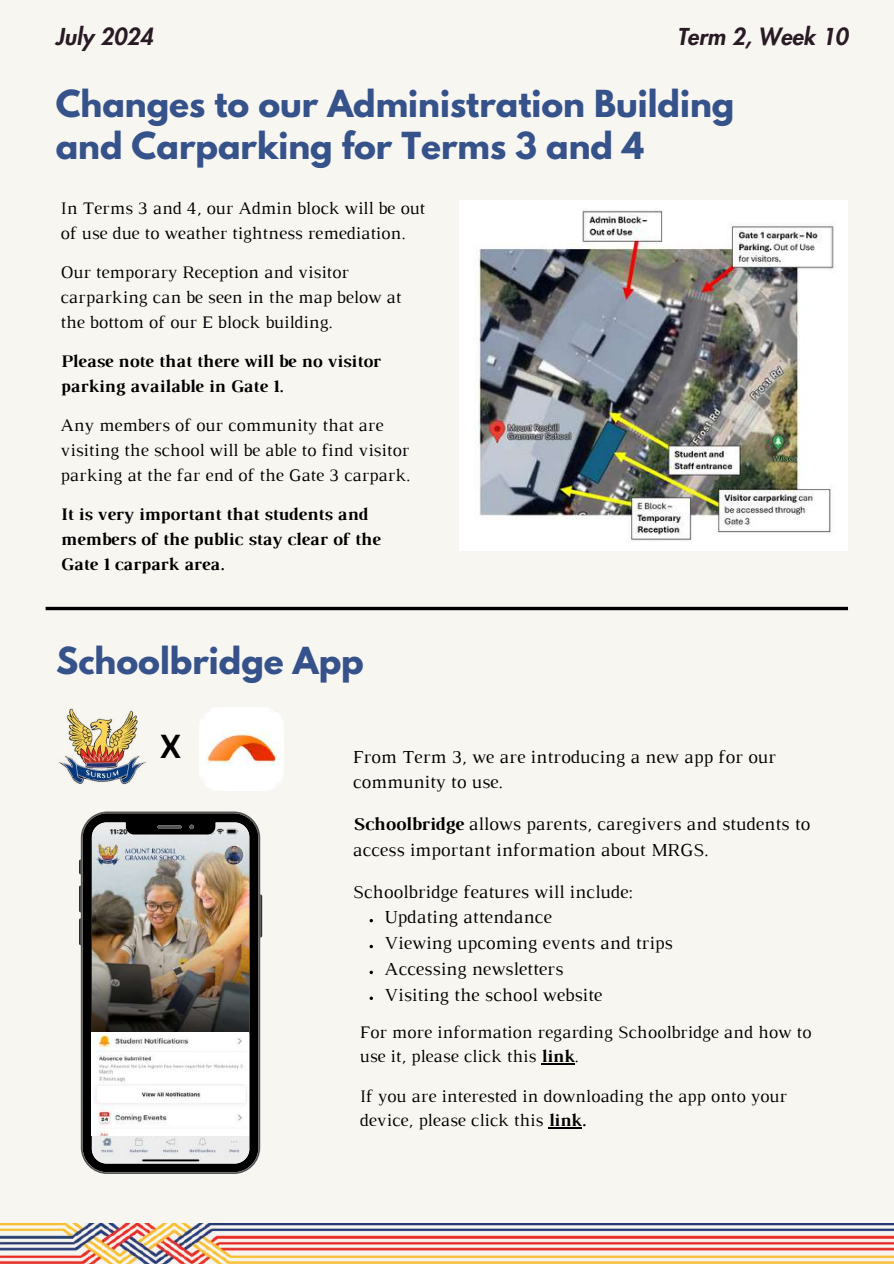
<style>
.page{position:relative;width:894px;height:1264px;background:#fff}
.page>*{position:absolute;margin:0;border:0;box-sizing:border-box;transform-origin:0 0}
.t1{font:700 33px/42.8px "League Spartan";color:#36528b}
.t2{font:700 32.25px "Canva Sans";color:#000}
.t3{font:italic 800 22.8px "Futura LT Pro";color:#291b25}
.t4{font:18.75px/25.8px "Luthier";color:#000}
.t5{font:18px/24.8px "Luthier";color:#000}
.t6{font:700 18px/24.8px "Luthier";color:#000}
.s1{font-weight:700}
</style>
<div class="page">
<div style="left:0;top:0;width:893px;height:1263px;background:#f8f6f1"></div>
<img style="left:0;top:1223px;width:893px;height:40px">
<hr style="left:46px;top:607px;width:801px;height:3px;background:#000">
<img style="left:459px;top:200px;width:388px;height:350px">
<img style="left:58px;top:708px;width:88px;height:76px">
<img style="left:200px;top:707px;width:83px;height:83px">
<svg style="left:79px;top:859px;width:2px;height:15px"></svg>
<svg style="left:79px;top:885px;width:2px;height:27px"></svg>
<svg style="left:79px;top:918px;width:2px;height:27px"></svg>
<svg style="left:260px;top:894px;width:2px;height:43px"></svg>
<img style="left:81px;top:811px;width:179px;height:362px">
<img style="left:91px;top:1032px;width:158px;height:103px">
<img style="left:224px;top:845px;width:19px;height:19px;border-radius:50%">
<svg style="left:369px;top:919px;width:4px;height:3px"></svg>
<svg style="left:369px;top:944px;width:4px;height:4px"></svg>
<svg style="left:369px;top:970px;width:4px;height:4px"></svg>
<hr style="left:541px;top:1063px;width:33px;height:1px;background:#000">
<hr style="left:548px;top:1127px;width:33px;height:1px;background:#000">
<p class="t3" style="left:55px;top:27px;width:99px">July 2024</p>
<p class="t3" style="left:676px;top:27px;width:172px">Term 2, Week 10</p>
<h1 class="t1" style="left:56px;top:86px;width:680px">Changes to our Administration Building and Carparking for Terms 3 and 4</h1>
<p class="t5" style="left:61px;top:197px;width:366px">In Terms 3 and 4, our Admin block will be out of use due to weather tightness remediation.</p>
<p class="t5" style="left:61px;top:261px;width:342px">Our temporary Reception and visitor carparking can be seen in the map below at the bottom of our E block building.</p>
<p class="t6" style="left:61px;top:350px;width:321px">Please note that there will be no visitor parking available in Gate 1.</p>
<p class="t5" style="left:61px;top:414px;width:351px">Any members of our community that are visiting the school will be able to find visitor parking at the far end of the Gate 3 carpark.</p>
<p class="t6" style="left:61px;top:503px;width:321px">It is very important that students and members of the public stay clear of the<br>Gate 1 carpark area.</p>
<h1 class="t1" style="left:56px;top:643px;width:309px">Schoolbridge App</h1>
<h2 class="t2" style="left:160px;top:723px;width:22px">X</h2>
<p class="t4" style="left:352px;top:745px;width:425px">From Term 3, we are introducing a new app for our community to use.</p>
<p class="t4" style="left:352px;top:812px;width:459px"><span class="s1">Schoolbridge</span> allows parents, caregivers and students to access important information about MRGS.</p>
<p class="t4" style="left:384px;top:880px;width:289px;text-indent:-32px">Schoolbridge features will include:<br>Updating attendance<br>Viewing upcoming events and trips<br>Accessing newsletters<br>Visiting the school website</p>
<p class="t5" style="left:360px;top:1020px;width:453px">For more information regarding Schoolbridge and how to use it, please click this <span class="s1">link</span>.</p>
<p class="t5" style="left:360px;top:1084px;width:428px">If you are interested in downloading the app onto your device, please click this <span class="s1">link.</span></p>
</div>
